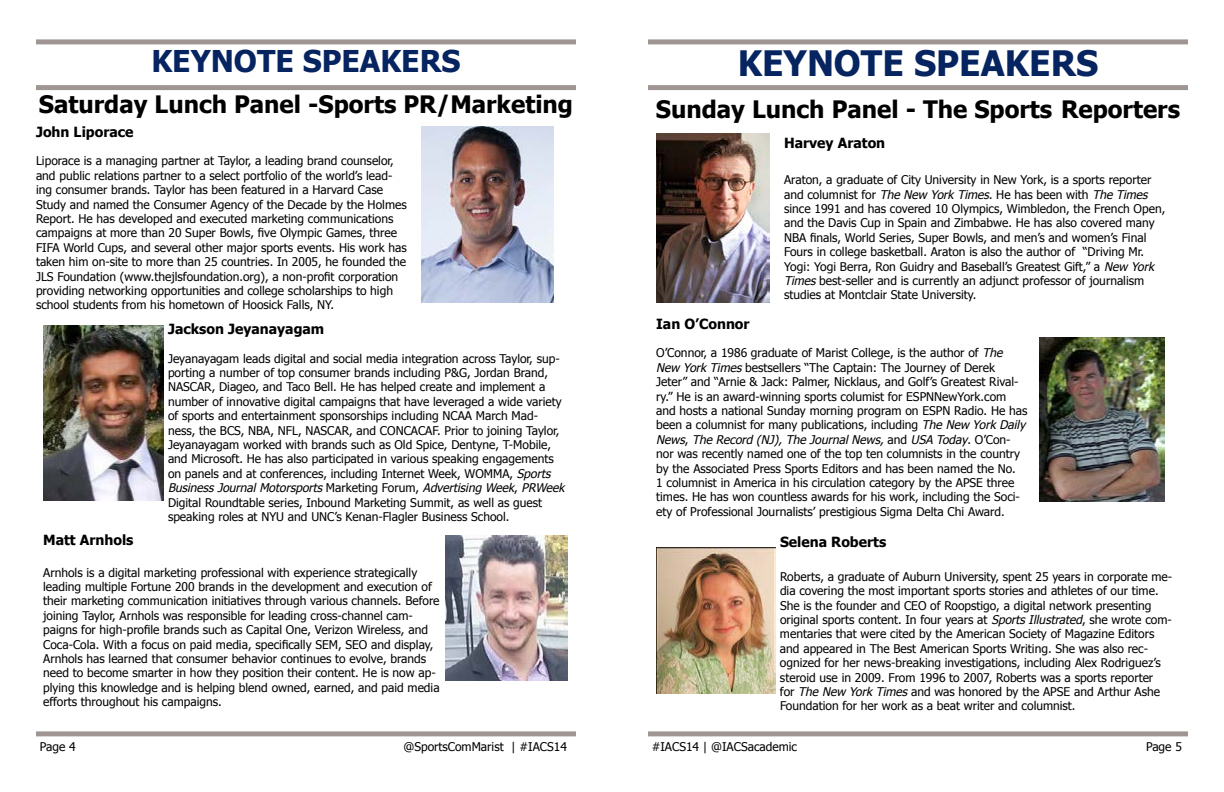
<style>
.page{position:relative;width:1224px;height:792px;background:#fff}
.page>*{position:absolute;margin:0;border:0;box-sizing:border-box;transform-origin:0 0}
.t1{font:700 35px "Tahoma";color:#052460}
.t2{font:700 30px "Tahoma";color:#052460}
.t3{font:700 24px "Tahoma";color:#000}
.t4{font:700 14px "Tahoma";color:#000}
.t5{font:12px/14.4px "Tahoma";color:#000}
.s1{font-style:italic}
</style>
<div class="page">
<div style="left:36px;top:39px;width:540px;height:5px;background:#9f9694"></div>
<div style="left:36px;top:85px;width:540px;height:5px;background:#9f9694"></div>
<div style="left:648px;top:39px;width:540px;height:5px;background:#9f9694"></div>
<div style="left:648px;top:85px;width:540px;height:5px;background:#9f9694"></div>
<div style="left:36px;top:731px;width:540px;height:5px;background:#9f9694"></div>
<div style="left:648px;top:731px;width:540px;height:5px;background:#9f9694"></div>
<img style="left:421px;top:127px;width:132px;height:176px">
<img style="left:43px;top:325px;width:120px;height:176px">
<img style="left:445px;top:536px;width:122px;height:145px">
<img style="left:656px;top:133px;width:113px;height:170px">
<img style="left:1039px;top:337px;width:126px;height:165px">
<img style="left:656px;top:548px;width:120px;height:146px">
<h2 class="t2" style="left:151px;top:40px;width:311px">KEYNOTE SPEAKERS</h2>
<h3 class="t3" style="left:39px;top:87px;width:536px">Saturday Lunch Panel -Sports PR/Marketing</h3>
<p class="t4" style="left:36px;top:122px;width:99px">John Liporace</p>
<p class="t5" style="left:36px;top:153px;width:372px">Liporace is a managing partner at Taylor, a leading brand counselor, and public relations partner to a select portfolio of the world’s lead&shy;ing consumer brands. Taylor has been featured in a Harvard Case Study and named the Consumer Agency of the Decade by the Holmes Report. He has developed and executed marketing communications campaigns at more than 20 Super Bowls, five Olympic Games, three FIFA World Cups, and several other major sports events. His work has taken him on-site to more than 25 countries. In 2005, he founded the JLS Foundation (www.thejlsfoundation.org), a non-profit corporation providing networking opportunities and college scholarships to high school students from his hometown of Hoosick Falls, NY.</p>
<p class="t4" style="left:168px;top:319px;width:158px">Jackson Jeyanayagam</p>
<p class="t5" style="left:168px;top:350px;width:401px">Jeyanayagam leads digital and social media integration across Taylor, sup&shy;porting a number of top consumer brands including P&amp;G, Jordan Brand, NASCAR, Diageo, and Taco Bell. He has helped create and implement a number of innovative digital campaigns that have leveraged a wide variety of sports and entertainment sponsorships including NCAA March Mad&shy;ness, the BCS, NBA, NFL, NASCAR, and CONCACAF. Prior to joining Taylor, Jeyanayagam worked with brands such as Old Spice, Dentyne, T-Mobile, and Microsoft. He has also participated in various speaking engagements on panels and at conferences, including Internet Week, WOMMA, <span class="s1">Sports BusinessJournalMotorsports</span>M a r k e t i n g F o r u m , <span class="s1">Advertising Week</span>, <span class="s1">PRWeek </span>Digital Roundtable series, Inbound Marketing Summit, as well as guest speaking roles at NYU and UNC’s Kenan-Flagler Business School.</p>
<p class="t4" style="left:43px;top:530px;width:92px">Matt Arnhols</p>
<p class="t5" style="left:43px;top:564px;width:398px">Arnhols is a digital marketing professional with experience strategically leading multiple Fortune 200 brands in the development and execution of their marketing communication initiatives through various channels. Before joining Taylor, Arnhols was responsible for leading cross-channel cam&shy;paigns for high-profile brands such as Capital One, Verizon Wireless, and Coca-Cola. With a focus on paid media, specifically SEM, SEO and display, Arnhols has learned that consumer behavior continues to evolve, brands need to become smarter in how they position their content. He is now ap&shy;plying this knowledge and is helping blend owned, earned, and paid media efforts throughout his campaigns.</p>
<h1 class="t1" style="left:738px;top:39px;width:362px">KEYNOTE SPEAKERS</h1>
<h3 class="t3" style="left:656px;top:92px;width:526px">Sunday Lunch Panel - The Sports Reporters</h3>
<p class="t4" style="left:784px;top:133px;width:103px">Harvey Araton</p>
<p class="t5" style="left:784px;top:172px;width:383px">Araton, a graduate of City University in New York, is a sports reporter and columnist for <span class="s1">The New York Times.</span>He has been with <span class="s1">The Times </span>since 1991 and has covered 10 Olympics, Wimbledon, the French Open, and the Davis Cup in Spain and Zimbabwe. He has also covered many NBA finals, World Series, Super Bowls, and men’s and women’s Final Fours in college basketball. Araton is also the author of “Driving Mr.<br>Yogi: Yogi Berra, Ron Guidry and Baseball’s Greatest Gift,” a <span class="s1">New York Times</span>best-seller and is currently an adjunct professor of journalism studies at Montclair State University.</p>
<p class="t4" style="left:656px;top:314px;width:95px">Ian O’Connor</p>
<p class="t5" style="left:656px;top:345px;width:373px">O’Connor, a 1986 graduate of Marist College, is the author of <span class="s1">The New York Times</span>bestsellers “The Captain: The Journey of Derek Jeter” and “Arnie &amp; Jack: Palmer, Nicklaus, and Golf’s Greatest Rival&shy;ry.” He is an award-winning sports columist for ESPNNewYork.com and hosts a national Sunday morning program on ESPN Radio. He has been a columnist for many publications, including <span class="s1">The New York Daily News</span>, <span class="s1">The Record (NJ),The JournalNews,</span>a n d <span class="s1">USA Today</span> . O ’ C o n - nor was recently named one of the top ten columnists in the country by the Associated Press Sports Editors and has been named the No.<br>1 columnist in America in his circulation category by the APSE three times. He has won countless awards for his work, including the Soci&shy;ety of Professional Journalists’ prestigious Sigma Delta Chi Award.</p>
<p class="t4" style="left:780px;top:532px;width:108px">Selena Roberts</p>
<p class="t5" style="left:780px;top:569px;width:394px">Roberts, a graduate of Auburn University, spent 25 years in corporate me&shy;dia covering the most important sports stories and athletes of our time.<br>She is the founder and CEO of Roopstigo, a digital network presenting original sports content. In four years at <span class="s1">SportsIllustrated</span>, she wrote com&shy;mentaries that were cited by the American Society of Magazine Editors and appeared in The Best American Sports Writing. She was also rec&shy;ognized for her news-breaking investigations, including Alex Rodriguez’s steroid use in 2009. From 1996 to 2007, Roberts was a sports reporter<br>for <span class="s1">The New York Times</span>and was honored by the APSE and Arthur Ashe Foundation for her work as a beat writer and columnist.</p>
<p class="t5" style="left:40px;top:738px;width:37px">Page 4</p>
<p class="t5" style="left:404px;top:738px;width:165px">@SportsComMarist | #IACS14</p>
<p class="t5" style="left:652px;top:738px;width:147px">#IACS14 | @IACSacademic</p>
<p class="t5" style="left:1146px;top:738px;width:37px">Page 5</p>
</div>
